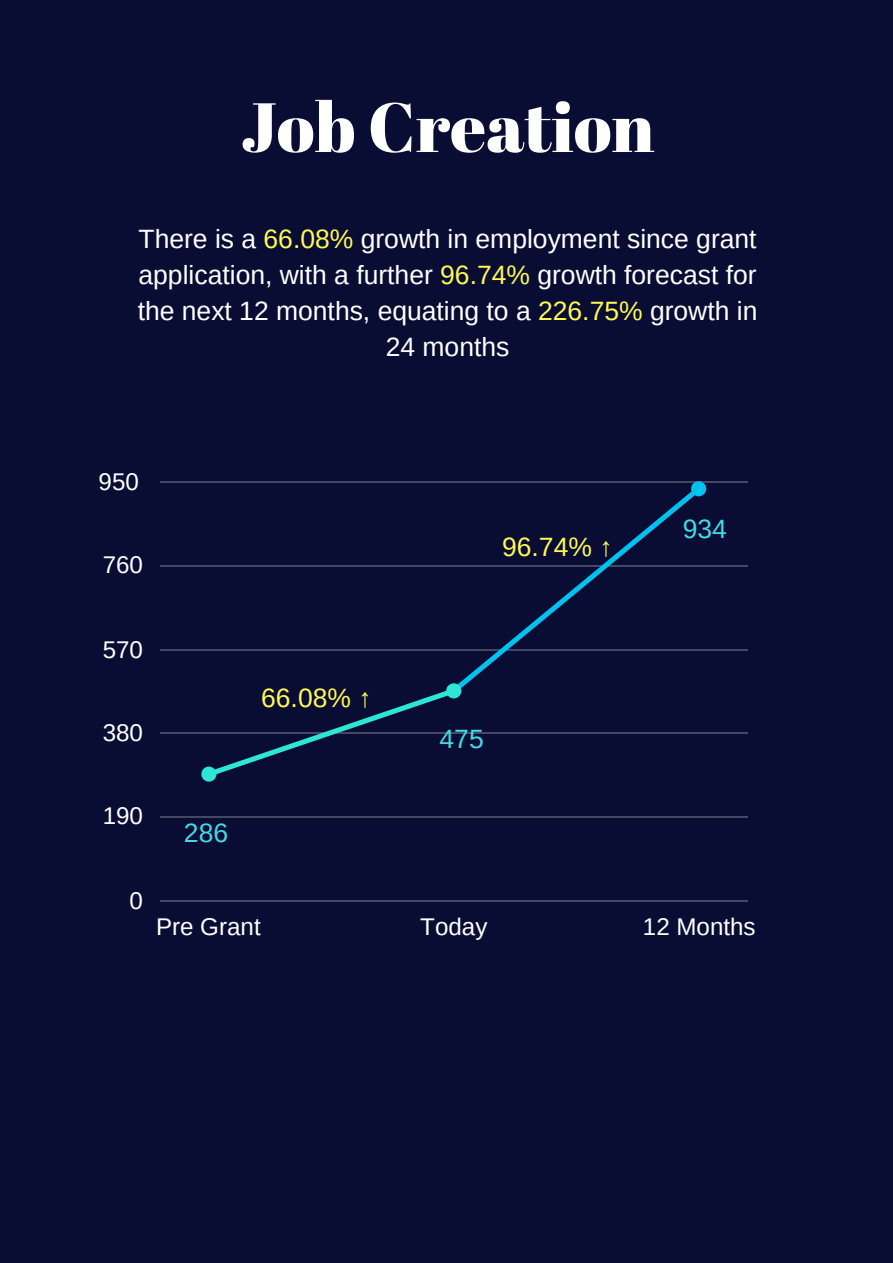
<style>
.page{position:relative;width:893px;height:1263px;background:#090d33}
.page>*{position:absolute;margin:0;border:0;box-sizing:border-box;transform-origin:0 0}
.t1{font:69.6px "Abril Fatface";color:#fff}
.t2{font:26.55px/36px "Arimo";color:#fff;text-align:center}
.t3{font:26.55px "Arimo";color:#fff952}
.t4{font:26.55px "Arimo";color:#44d9e6}
.t5{font:24.15px "Arimo";color:#fff}
.s1{color:#fff952}
</style>
<div class="page">
<hr style="left:160px;top:900px;width:588px;height:1px;background:#fff">
<hr style="left:160px;top:816px;width:588px;height:1px;background:#fff">
<hr style="left:160px;top:733px;width:588px;height:1px;background:#fff">
<hr style="left:160px;top:649px;width:588px;height:1px;background:#fff">
<hr style="left:160px;top:565px;width:588px;height:1px;background:#fff">
<hr style="left:160px;top:482px;width:588px;height:1px;background:#fff">
<svg style="left:452px;top:492px;width:248px;height:201px"></svg>
<svg style="left:201px;top:683px;width:260px;height:99px"></svg>
<svg style="left:691px;top:481px;width:15px;height:15px"></svg>
<h1 class="t1" style="left:241px;top:78px;width:415px">Job Creation</h1>
<p class="t2" style="left:138px;top:220px;width:621px">There is a <span class="s1">66.08%</span> growth in employment since grant application, with a further <span class="s1">96.74%</span> growth forecast for the next 12 months, equating to a <span class="s1">226.75%</span> growth in 24 months</p>
<p class="t5" style="left:99px;top:468px;width:42px">950</p>
<p class="t5" style="left:103px;top:551px;width:42px">760</p>
<p class="t3" style="left:502px;top:532px;width:112px">96.74% ↑</p>
<p class="t4" style="left:683px;top:514px;width:46px">934</p>
<p class="t5" style="left:103px;top:636px;width:42px">570</p>
<p class="t5" style="left:103px;top:719px;width:42px">380</p>
<p class="t3" style="left:261px;top:683px;width:112px">66.08% ↑</p>
<p class="t4" style="left:440px;top:724px;width:46px">475</p>
<p class="t5" style="left:103px;top:802px;width:42px">190</p>
<p class="t4" style="left:184px;top:818px;width:46px">286</p>
<p class="t5" style="left:130px;top:887px;width:15px">0</p>
<p class="t5" style="left:156px;top:913px;width:106px">Pre Grant</p>
<p class="t5" style="left:420px;top:913px;width:69px">Today</p>
<p class="t5" style="left:643px;top:913px;width:114px">12 Months</p>
</div>
